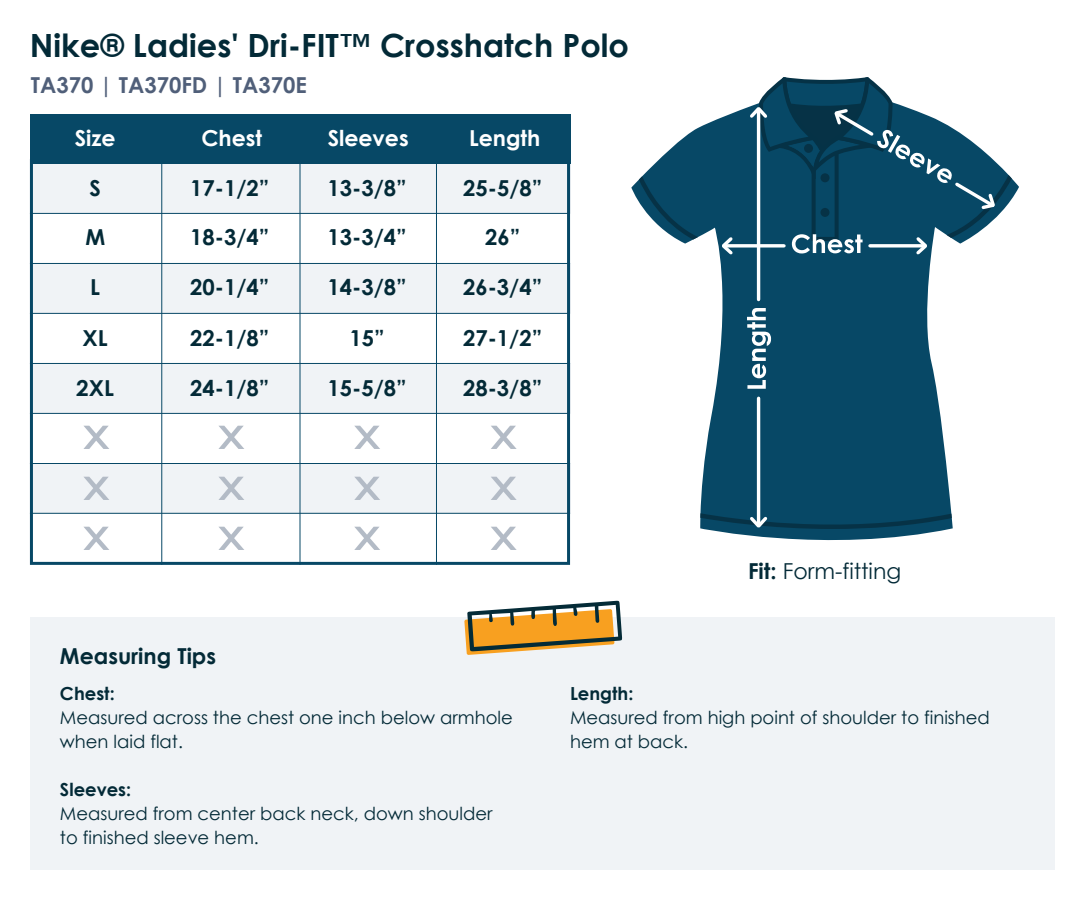
<style>
.page{position:relative;width:1085px;height:900px;background:#fff}
.page>*{position:absolute;margin:0;border:0;box-sizing:border-box;transform-origin:0 0}
.t1{font:700 32px "Century Gothic";color:#032a37}
.t2{font:700 22px "Century Gothic";color:#032a37}
.t3{font:700 22px "Century Gothic";color:#fff}
.t4{font:700 22px "Century Gothic";color:#505f79}
.t5{font:22px "Century Gothic";color:#032a37}
.t6{font:18px/24px "Century Gothic";color:#032a37}
.t7{font:700 18px "Century Gothic";color:#032a37}
.s1{font-weight:700}
</style>
<div class="page">
<div style="left:30px;top:618px;width:1024px;height:252px;background:#f0f3f6"></div>
<svg style="left:464px;top:601px;width:158px;height:54px"></svg>
<svg style="left:631px;top:107px;width:388px;height:434px;fill:#074866"></svg>
<svg style="left:639px;top:176px;width:59px;height:64px"></svg>
<svg style="left:700px;top:513px;width:252px;height:23px;background:#19516b"></svg>
<hr style="left:757px;top:111px;width:3px;height:189px;background:#fff">
<hr style="left:757px;top:398px;width:3px;height:125px;background:#fff">
<svg style="left:747px;top:308px;width:24px;height:81px"></svg>
<svg style="left:719px;top:234px;width:17px;height:24px"></svg>
<svg style="left:725px;top:244px;width:22px;height:4px"></svg>
<svg style="left:747px;top:77px;width:265px;height:181px"></svg>
<div style="left:30px;top:114px;width:540px;height:50px;background:#074866"></div>
<svg style="left:30px;top:164px;width:540px;height:401px;fill:#f0f3f6"></svg>
<svg style="left:218px;top:527px;width:26px;height:23px"></svg>
<svg style="left:354px;top:527px;width:26px;height:23px"></svg>
<svg style="left:491px;top:527px;width:26px;height:23px"></svg>
<svg style="left:83px;top:527px;width:26px;height:23px"></svg>
<svg style="left:218px;top:477px;width:26px;height:23px"></svg>
<svg style="left:354px;top:477px;width:26px;height:23px"></svg>
<svg style="left:491px;top:477px;width:26px;height:23px"></svg>
<svg style="left:83px;top:477px;width:26px;height:23px"></svg>
<svg style="left:218px;top:426px;width:26px;height:23px"></svg>
<svg style="left:354px;top:426px;width:26px;height:23px"></svg>
<svg style="left:491px;top:426px;width:26px;height:23px"></svg>
<svg style="left:83px;top:426px;width:26px;height:23px"></svg>
<h1 class="t1" style="left:30px;top:21px;width:601px">Nike® Ladies' Dri-FIT™ Crosshatch Polo</h1>
<p class="t4" style="left:31px;top:68px;width:277px">TA370 | TA370FD | TA370E</p>
<p class="t3" style="left:75px;top:121px;width:42px">Size</p>
<p class="t3" style="left:201px;top:121px;width:62px">Chest</p>
<p class="t3" style="left:328px;top:121px;width:82px">Sleeves</p>
<p class="t3" style="left:469px;top:121px;width:73px">Length</p>
<p class="t2" style="left:90px;top:171px;width:13px">S</p>
<p class="t2" style="left:190px;top:171px;width:81px">17-1/2”</p>
<p class="t2" style="left:328px;top:171px;width:81px">13-3/8”</p>
<p class="t2" style="left:463px;top:171px;width:81px">25-5/8”</p>
<p class="t2" style="left:85px;top:221px;width:21px">M</p>
<p class="t2" style="left:190px;top:221px;width:81px">18-3/4”</p>
<p class="t2" style="left:328px;top:221px;width:81px">13-3/4”</p>
<p class="t2" style="left:485px;top:221px;width:37px">26”</p>
<p class="t2" style="left:90px;top:271px;width:11px">L</p>
<p class="t2" style="left:190px;top:271px;width:81px">20-1/4”</p>
<p class="t2" style="left:328px;top:271px;width:81px">14-3/8”</p>
<p class="t2" style="left:463px;top:271px;width:81px">26-3/4”</p>
<p class="t2" style="left:83px;top:322px;width:27px">XL</p>
<p class="t2" style="left:190px;top:322px;width:81px">22-1/8”</p>
<p class="t2" style="left:350px;top:322px;width:37px">15”</p>
<p class="t2" style="left:463px;top:322px;width:81px">27-1/2”</p>
<p class="t2" style="left:76px;top:372px;width:39px">2XL</p>
<p class="t2" style="left:190px;top:372px;width:81px">24-1/8”</p>
<p class="t2" style="left:328px;top:372px;width:81px">15-5/8”</p>
<p class="t2" style="left:463px;top:372px;width:81px">28-3/8”</p>
<p class="t2" style="left:60px;top:639px;width:158px">Measuring Tips</p>
<p class="t7" style="left:60px;top:679px;width:56px">Chest:</p>
<p class="t6" style="left:60px;top:705px;width:454px">Measured across the chest one inch below armhole when laid flat.</p>
<p class="t7" style="left:60px;top:775px;width:73px">Sleeves:</p>
<p class="t6" style="left:60px;top:801px;width:434px">Measured from center back neck, down shoulder to finished sleeve hem.</p>
<p class="t5" style="left:748px;top:555px;width:155px"><span class="s1">Fit:</span> Form-fitting</p>
<p class="t7" style="left:570px;top:679px;width:65px">Length:</p>
<p class="t6" style="left:570px;top:705px;width:421px">Measured from high point of shoulder to finished hem at back.</p>
</div>
